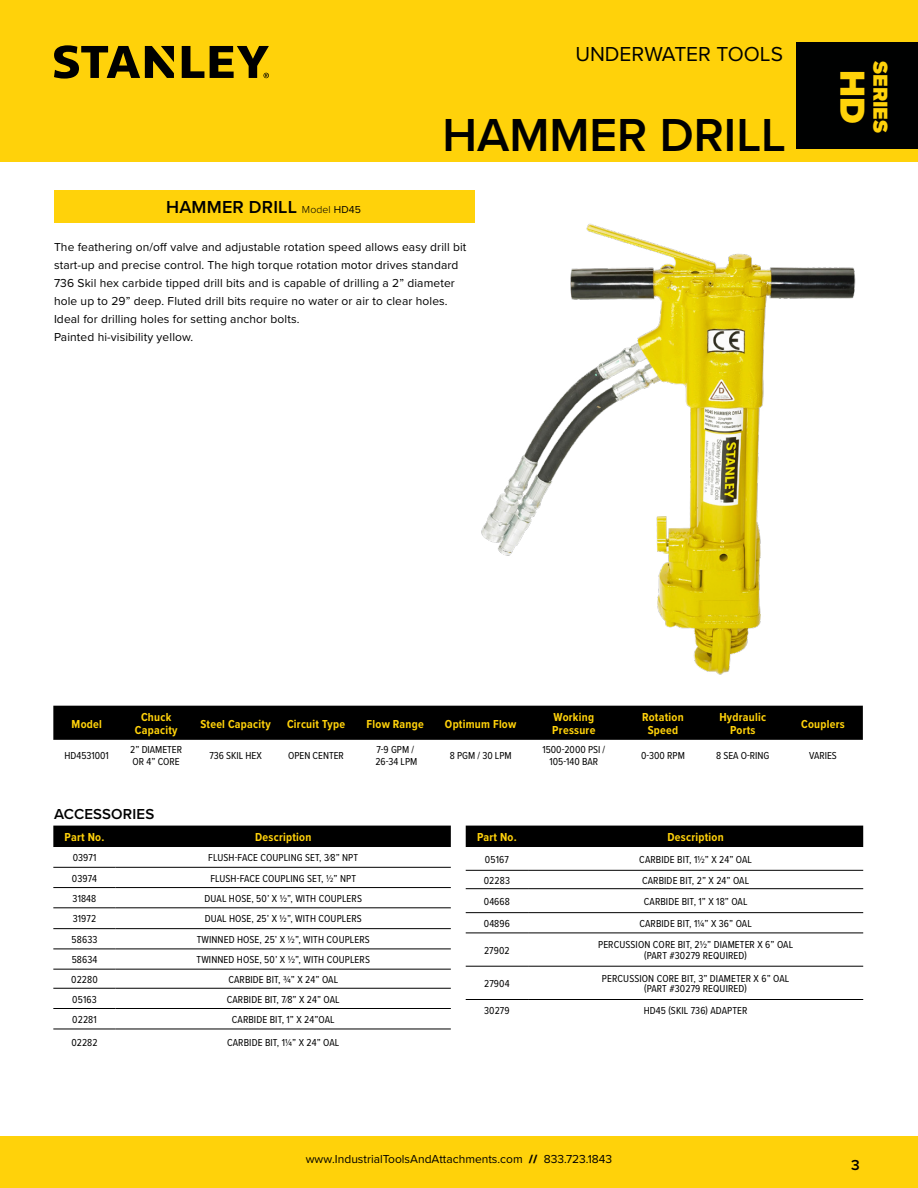
<style>
.page{position:relative;width:918px;height:1188px;background:#fff}
.page>*{position:absolute;margin:0;border:0;box-sizing:border-box;transform-origin:0 0}
.t1{font:600 48px "Proxima Nova";color:#000}
.t2{font:900 36px "Proxima Nova";color:#ffd20a}
.t3{font:21px "Proxima Nova";color:#000101}
.t4{font:900 21px "Proxima Nova";letter-spacing:.005em;color:#ffd20a}
.t5{font:600 18px "Proxima Nova";letter-spacing:.01em;color:#000}
.t6{font:600 15px "Proxima Nova";letter-spacing:.01em;color:#000}
.t7{font:12px/18px "Proxima Nova";letter-spacing:.01em;color:#000}
.t8{font:700 12px/12.8px "Proxima Nova Cond";letter-spacing:.02em;color:#ffd20a;text-align:center}
.t9{font:10.5px/12.6px "Proxima Nova Cond";letter-spacing:.01em;color:#000;text-align:center}
.t10{font:10.5px "Proxima Nova Cond";color:#000101}
.s1{font-weight:300;font-size:10.5px}
.s2{font-weight:400;font-size:10.5px}
.s3{font-weight:900}
</style>
<div class="page">
<div style="left:0;top:1136px;width:918px;height:52px;background:#ffd20a"></div>
<div style="left:0;top:0;width:918px;height:162px;background:#ffd20a"></div>
<div style="left:796px;top:42px;width:122px;height:107px;background:#000101"></div>
<svg style="left:54px;top:45px;width:215px;height:34px"></svg>
<img style="left:482px;top:223px;width:374px;height:452px">
<div style="left:53px;top:826px;width:398px;height:21px;background:#000"></div>
<svg style="left:53px;top:866px;width:398px;height:163px"></svg>
<hr style="left:53px;top:867px;width:63px;height:1px;background:#000">
<hr style="left:116px;top:867px;width:335px;height:1px;background:#000">
<hr style="left:53px;top:887px;width:63px;height:1px;background:#000">
<hr style="left:116px;top:887px;width:335px;height:1px;background:#000">
<hr style="left:53px;top:907px;width:63px;height:1px;background:#000">
<hr style="left:116px;top:907px;width:335px;height:1px;background:#000">
<hr style="left:53px;top:928px;width:63px;height:1px;background:#000">
<hr style="left:116px;top:928px;width:335px;height:1px;background:#000">
<hr style="left:53px;top:949px;width:63px;height:1px;background:#000">
<hr style="left:116px;top:949px;width:335px;height:1px;background:#000">
<hr style="left:53px;top:969px;width:63px;height:1px;background:#000">
<hr style="left:116px;top:969px;width:335px;height:1px;background:#000">
<hr style="left:53px;top:988px;width:63px;height:1px;background:#000">
<hr style="left:116px;top:988px;width:335px;height:1px;background:#000">
<hr style="left:53px;top:1008px;width:63px;height:1px;background:#000">
<hr style="left:116px;top:1008px;width:335px;height:1px;background:#000">
<hr style="left:53px;top:1029px;width:63px;height:1px;background:#000">
<hr style="left:116px;top:1029px;width:335px;height:1px;background:#000">
<div style="left:466px;top:826px;width:397px;height:21px;background:#000"></div>
<svg style="left:466px;top:869px;width:397px;height:97px"></svg>
<hr style="left:466px;top:870px;width:62px;height:1px;background:#000">
<hr style="left:528px;top:870px;width:335px;height:1px;background:#000">
<hr style="left:466px;top:888px;width:62px;height:1px;background:#000">
<hr style="left:528px;top:888px;width:335px;height:1px;background:#000">
<hr style="left:466px;top:912px;width:62px;height:1px;background:#000">
<hr style="left:528px;top:912px;width:335px;height:1px;background:#000">
<hr style="left:466px;top:933px;width:62px;height:1px;background:#000">
<hr style="left:528px;top:933px;width:335px;height:1px;background:#000">
<hr style="left:466px;top:966px;width:62px;height:1px;background:#000">
<hr style="left:528px;top:966px;width:335px;height:1px;background:#000">
<hr style="left:466px;top:999px;width:62px;height:1px;background:#000">
<hr style="left:528px;top:999px;width:335px;height:1px;background:#000">
<div style="left:53px;top:706px;width:810px;height:34px;background:#000"></div>
<div style="left:54px;top:191px;width:421px;height:32px;background:#ffd20a"></div>
<h3 class="t3" style="left:575px;top:38px;width:209px">UNDERWATER TOOLS</h3>
<h3 class="t5" style="left:166px;top:194px;width:196px">HAMMER DRILL <span class="s1">Model</span> <span class="s2">HD45</span></h3>
<h1 class="t1" style="left:442px;top:99px;width:345px">HAMMER DRILL</h1>
<p class="t7" style="left:54px;top:237px;width:414px">The feathering on/off valve and adjustable rotation speed allows easy drill bit start-up and precise control. The high torque rotation motor drives standard 736 Skil hex carbide tipped drill bits and is capable of drilling a 2” diameter hole up to 29” deep. Fluted drill bits require no water or air to clear holes.<br>Ideal for drilling holes for setting anchor bolts.<br>Painted hi-visibility yellow.</p>
<h2 class="t2" style="left:879px;top:70px;width:55px;rotate:90deg">HD</h2>
<h3 class="t4" style="left:896px;top:61px;width:74px;rotate:90deg">SERIES</h3>
<p class="t8" style="left:72px;top:717px;width:32px">Model</p>
<p class="t8" style="left:135px;top:711px;width:44px">Chuck<br>Capacity</p>
<p class="t8" style="left:200px;top:717px;width:72px">Steel Capacity</p>
<p class="t8" style="left:287px;top:717px;width:60px">Circuit Type</p>
<p class="t8" style="left:367px;top:717px;width:59px">Flow Range</p>
<p class="t8" style="left:445px;top:717px;width:73px">Optimum Flow</p>
<p class="t8" style="left:552px;top:711px;width:45px;text-align:left">Working<br>Pressure</p>
<p class="t8" style="left:642px;top:711px;width:43px">Rotation<br>Speed</p>
<p class="t8" style="left:719px;top:711px;width:48px">Hydraulic<br>Ports</p>
<p class="t8" style="left:801px;top:717px;width:45px">Couplers</p>
<p class="t10" style="left:65px;top:748px;width:46px">HD4531001</p>
<p class="t9" style="left:130px;top:742px;width:53px;text-align:left">2” DIAMETER<br>OR 4” CORE</p>
<p class="t9" style="left:209px;top:749px;width:54px">736 SKIL HEX</p>
<p class="t9" style="left:288px;top:749px;width:57px">OPEN CENTER</p>
<p class="t9" style="left:375px;top:742px;width:43px;text-align:left">7-9 GPM /<br>26-34 LPM</p>
<p class="t9" style="left:450px;top:749px;width:63px">8 PGM / 30 LPM</p>
<p class="t9" style="left:542px;top:742px;width:64px">1500-2000 PSI /<br>105-140 BAR</p>
<p class="t9" style="left:641px;top:749px;width:45px">0-300 RPM</p>
<p class="t9" style="left:716px;top:749px;width:55px">8 SEA O-RING</p>
<p class="t9" style="left:809px;top:749px;width:29px">VARIES</p>
<h3 class="t6" style="left:54px;top:803px;width:102px">ACCESSORIES</h3>
<p class="t8" style="left:65px;top:830px;width:41px">Part No.</p>
<p class="t8" style="left:255px;top:830px;width:58px">Description</p>
<p class="t9" style="left:73px;top:851px;width:25px">03971</p>
<p class="t9" style="left:208px;top:851px;width:151px">FLUSH-FACE COUPLING SET, 3⁄8” NPT</p>
<p class="t9" style="left:72px;top:871px;width:27px">03974</p>
<p class="t9" style="left:210px;top:871px;width:147px">FLUSH-FACE COUPLING SET, ½” NPT</p>
<p class="t9" style="left:73px;top:892px;width:25px">31848</p>
<p class="t9" style="left:205px;top:892px;width:159px">DUAL HOSE, 50’ X ½”, WITH COUPLERS</p>
<p class="t9" style="left:73px;top:912px;width:25px">31972</p>
<p class="t9" style="left:205px;top:912px;width:159px">DUAL HOSE, 25’ X ½”, WITH COUPLERS</p>
<p class="t9" style="left:72px;top:933px;width:27px">58633</p>
<p class="t9" style="left:197px;top:933px;width:175px">TWINNED HOSE, 25’ X ½”, WITH COUPLERS</p>
<p class="t9" style="left:72px;top:953px;width:27px">58634</p>
<p class="t9" style="left:197px;top:953px;width:175px">TWINNED HOSE, 50’ X ½”, WITH COUPLERS</p>
<p class="t9" style="left:71px;top:973px;width:28px">02280</p>
<p class="t9" style="left:228px;top:973px;width:111px">CARBIDE BIT, ¾” X 24” OAL</p>
<p class="t9" style="left:72px;top:992px;width:26px">05163</p>
<p class="t9" style="left:227px;top:992px;width:114px">CARBIDE BIT, 7⁄8” X 24” OAL</p>
<p class="t9" style="left:72px;top:1013px;width:26px">02281</p>
<p class="t9" style="left:232px;top:1013px;width:104px">CARBIDE BIT, 1” X 24”OAL</p>
<p class="t9" style="left:71px;top:1036px;width:28px">02282</p>
<p class="t9" style="left:227px;top:1036px;width:114px">CARBIDE BIT, 1¼” X 24” OAL</p>
<p class="t8" style="left:477px;top:830px;width:41px">Part No.</p>
<p class="t8" style="left:668px;top:830px;width:58px">Description</p>
<p class="t9" style="left:485px;top:853px;width:25px">05167</p>
<p class="t9" style="left:639px;top:853px;width:114px">CARBIDE BIT, 1½” X 24” OAL</p>
<p class="t9" style="left:484px;top:873px;width:28px">02283</p>
<p class="t9" style="left:642px;top:873px;width:109px">CARBIDE BIT, 2” X 24” OAL</p>
<p class="t9" style="left:484px;top:895px;width:28px">04668</p>
<p class="t9" style="left:644px;top:895px;width:105px">CARBIDE BIT, 1” X 18” OAL</p>
<p class="t9" style="left:484px;top:917px;width:28px">04896</p>
<p class="t9" style="left:639px;top:917px;width:114px">CARBIDE BIT, 1¼” X 36” OAL</p>
<p class="t9" style="left:484px;top:943px;width:27px">27902</p>
<p class="t9" style="left:598px;top:939px;width:196px;line-height:10.5px">PERCUSSION CORE BIT, 2½” DIAMETER X 6” OAL (PART #30279 REQUIRED)</p>
<p class="t9" style="left:484px;top:977px;width:27px">27904</p>
<p class="t9" style="left:602px;top:973px;width:189px;line-height:10.5px">PERCUSSION CORE BIT, 3” DIAMETER X 6” OAL (PART #30279 REQUIRED)</p>
<p class="t9" style="left:484px;top:1004px;width:27px">30279</p>
<p class="t9" style="left:644px;top:1004px;width:105px">HD45 (SKIL 736) ADAPTER</p>
<p class="t7" style="left:306px;top:1150px;width:308px">www.IndustrialToolsAndAttachments.com <span class="s3">//</span> 833.723.1843</p>
<h3 class="t6" style="left:851px;top:1154px;width:10px">3</h3>
</div>
